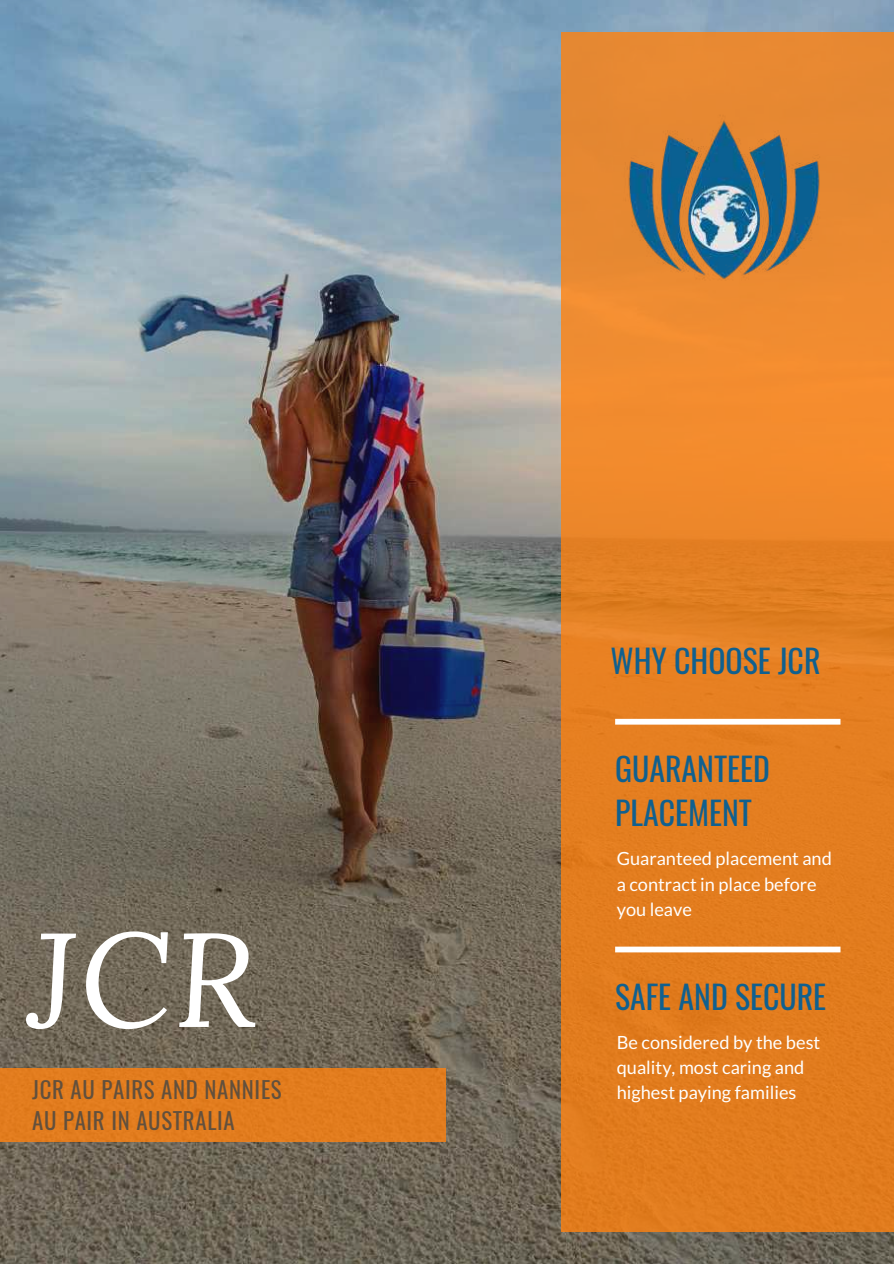
<style>
.page{position:relative;width:894px;height:1264px;background:#fff}
.page>*{position:absolute;margin:0;border:0;box-sizing:border-box;transform-origin:0 0}
.t1{font:italic 133.35px "Lora";color:#fff}
.t2{font:31.8px/44px "Oswald";color:#10608f}
.t3{font:22.8px/31.5px "Oswald";letter-spacing:.03em;color:#62503d}
.t4{font:18.15px/25.2px "Lato";color:#fff}
</style>
<div class="page">
<img style="left:0;top:0;width:893px;height:1263px">
<div style="left:0;top:1067px;width:445px;height:74px;background:#e27c1e"></div>
<div style="left:561px;top:33px;width:332px;height:1199px;background:linear-gradient(to bottom,#ed8c34,#e07918)"></div>
<svg style="left:615px;top:718px;width:225px;height:6px"></svg>
<svg style="left:615px;top:946px;width:225px;height:6px"></svg>
<img style="left:615px;top:84px;width:216px;height:233px">
<h1 class="t1" style="left:28px;top:889px;width:231px">JCR</h1>
<p class="t3" style="left:32px;top:1072px;width:251px">JCR AU PAIRS AND NANNIES<br>AU PAIR IN AUSTRALIA</p>
<h2 class="t2" style="left:610px;top:637px;width:211px">WHY CHOOSE JCR</h2>
<h2 class="t2" style="left:615px;top:745px;width:156px">GUARANTEED<br>PLACEMENT</h2>
<p class="t4" style="left:616px;top:845px;width:217px">Guaranteed placement and a contract in place before you leave</p>
<h2 class="t2" style="left:615px;top:974px;width:212px">SAFE AND SECURE</h2>
<p class="t4" style="left:616px;top:1029px;width:205px">Be considered by the best quality, most caring and highest paying families</p>
</div>
